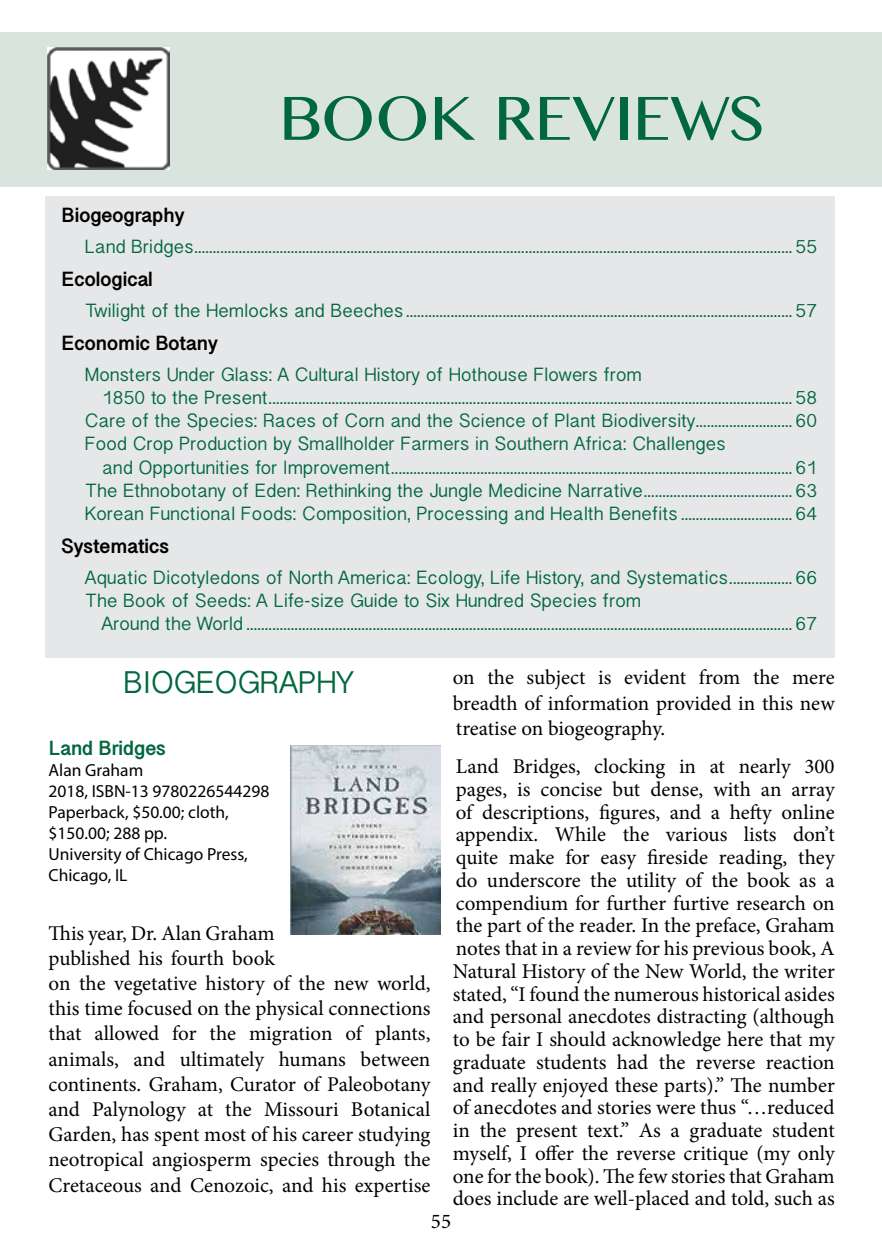
<style>
.page{position:relative;width:882px;height:1260px;background:#fff}
.page>*{position:absolute;margin:0;border:0;box-sizing:border-box;transform-origin:0 0}
.t1{font:63px "Myanmar MN";color:#00673e}
.t2{font:31.5px "Myanmar Sangam MN";color:#00673e}
.t3{font:21px/22.8px "Minion Pro";color:#000;text-align:justify}
.t4{font:700 21px "Bangla Sangam MN";color:#000}
.t5{font:700 21px "Malayalam Sangam MN";color:#00673e}
.t6{font:19.25px/23.1px "Myanmar Sangam MN";color:#00673e}
.t7{font:17.5px/21px "Myriad Pro";color:#000}
</style>
<div class="page">
<div style="left:0;top:32px;width:882px;height:154px;background:#dae4de"></div>
<img style="left:47px;top:48px;width:122px;height:122px">
<div style="left:45px;top:197px;width:790px;height:461px;background:#e6e7e8"></div>
<img style="left:291px;top:746px;width:149px;height:189px">
<h1 class="t1" style="left:279px;top:81px;width:487px">BOOK REVIEWS</h1>
<p class="t4" style="left:61px;top:201px;width:125px">Biogeography</p>
<p class="t6" style="left:85px;top:235px;width:734px">Land Bridges................................................................................................................................................................. 55</p>
<p class="t4" style="left:61px;top:265px;width:93px">Ecological</p>
<p class="t6" style="left:85px;top:299px;width:734px">Twilight of the Hemlocks and Beeches ........................................................................................................ 57</p>
<p class="t4" style="left:61px;top:329px;width:158px">Economic Botany</p>
<p class="t6" style="left:85px;top:363px;width:559px">Monsters Under Glass: A Cultural History of Hothouse Flowers from</p>
<p class="t6" style="left:102px;top:386px;width:717px">1850 to the Present............................................................................................................................................. 58</p>
<p class="t6" style="left:85px;top:409px;width:734px">Care of the Species: Races of Corn and the Science of Plant Biodiversity.......................... 60</p>
<p class="t6" style="left:85px;top:432px;width:642px">Food Crop Production by Smallholder Farmers in Southern Africa: Challenges</p>
<p class="t6" style="left:102px;top:455px;width:717px">and Opportunities for Improvement............................................................................................................ 61</p>
<p class="t6" style="left:85px;top:478px;width:734px">The Ethnobotany of Eden: Rethinking the Jungle Medicine Narrative........................................ 63</p>
<p class="t6" style="left:85px;top:502px;width:734px">Korean Functional Foods: Composition, Processing and Health Benefits .............................. 64</p>
<p class="t4" style="left:61px;top:532px;width:109px">Systematics</p>
<p class="t6" style="left:85px;top:566px;width:734px">Aquatic Dicotyledons of North America: Ecology, Life History, and Systematics................. 66<br>The Book of Seeds: A Life-size Guide to Six Hundred Species from</p>
<p class="t6" style="left:102px;top:612px;width:717px">Around the World ................................................................................................................................................... 67</p>
<h2 class="t2" style="left:124px;top:663px;width:232px">BIOGEOGRAPHY</h2>
<p class="t5" style="left:49px;top:738px;width:119px">Land Bridges</p>
<p class="t7" style="left:49px;top:760px;width:222px">Alan Graham<br>2018, ISBN-13 9780226544298<br>Paperback, $50.00; cloth, $150.00; 288 pp.<br>University of Chicago Press,<br>Chicago, IL</p>
<p class="t3" style="left:49px;top:920px;width:383px;line-height:25.2px;text-align:left">This year, Dr. Alan Graham<br>published his fourth book<br>on the vegetative history of the new world, this time focused on the physical connections that allowed for the migration of plants, animals, and ultimately humans between continents. Graham, Curator of Paleobotany and Palynology at the Missouri Botanical Garden, has spent most of his career studying neotropical angiosperm species through the Cretaceous and Cenozoic, and his expertise</p>
<p class="t3" style="left:453px;top:665px;width:383px;line-height:25.2px">on the subject is evident from the mere breadth of information provided in this new treatise on biogeography.</p>
<p class="t3" style="left:453px;top:755px;width:383px">Land Bridges, clocking in at nearly 300 pages, is concise but dense, with an array of descriptions, figures, and a hefty online appendix. While the various lists don’t quite make for easy fireside reading, they do underscore the utility of the book as a compendium for further furtive research on the part of the reader. In the preface, Graham notes that in a review for his previous book, A Natural History of the New World, the writer stated, “I found the numerous historical asides and personal anecdotes distracting (although to be fair I should acknowledge here that my graduate students had the reverse reaction and really enjoyed these parts).” The number of anecdotes and stories were thus “…reduced in the present text.” As a graduate student myself, I offer the reverse critique (my only one for the book). The few stories that Graham does include are well-placed and told, such as</p>
<p class="t3" style="left:431px;top:1210px;width:22px">55</p>
</div>
